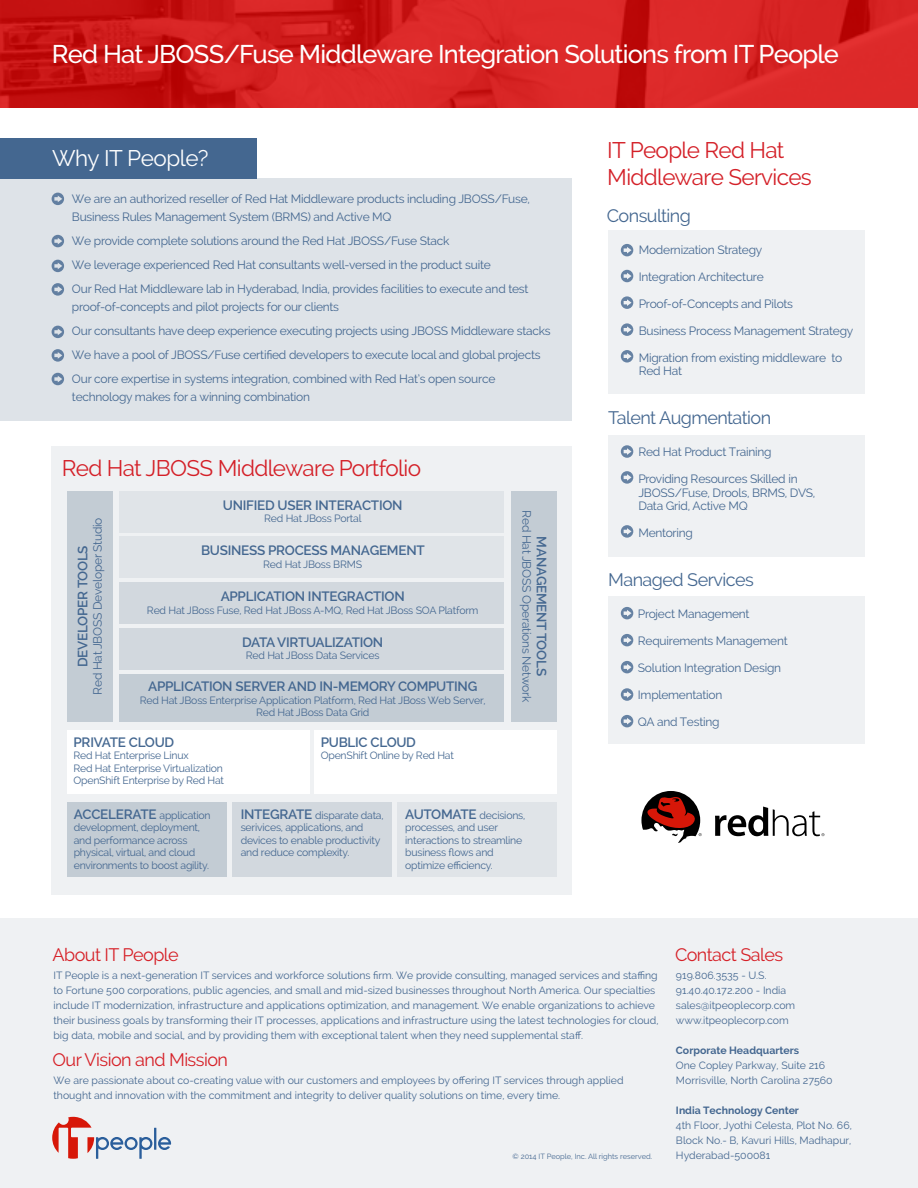
<style>
.page{position:relative;width:918px;height:1188px;background:#fff}
.page>*{position:absolute;margin:0;border:0;box-sizing:border-box;transform-origin:0 0}
.t1{font:500 25.5px "Raleway";letter-spacing:-.03em;color:#fff}
.t2{font:22.5px/27px "Raleway";letter-spacing:-.03em;color:#d42028}
.t3{font:22.5px "Raleway";letter-spacing:-.02em;color:#fff}
.t4{font:18px "Raleway";letter-spacing:-.03em;color:#d62027}
.t5{font:18px "Raleway";letter-spacing:-.03em;color:#446790}
.t6{font:600 13.5px "Raleway";letter-spacing:-.02em;color:#446790}
.t7{font:12px/24px "Raleway";letter-spacing:-.02em;color:#446790}
.t8{font:10.5px/15px "Raleway";color:#446790}
.t9{font:10.5px/12.6px "Raleway";letter-spacing:-.02em;color:#446790}
.t10{font:700 10.5px "Raleway";color:#446790}
.t11{font:7.5px "Raleway";color:#446790}
.s1{font-weight:600;font-size:13.5px}
</style>
<div class="page">
<div style="left:608px;top:231px;width:256px;height:163px;background:#eff1f3"></div>
<div style="left:608px;top:436px;width:256px;height:121px;background:#eff1f3"></div>
<div style="left:608px;top:597px;width:256px;height:147px;background:#eff1f3"></div>
<div style="left:52px;top:446px;width:520px;height:448px;background:#eff1f3"></div>
<div style="left:67px;top:491px;width:45px;height:231px;background:#c3ccd4"></div>
<div style="left:0;top:178px;width:572px;height:243px;background:#dee3e8"></div>
<div style="left:0;top:138px;width:256px;height:40px;background:#446790"></div>
<svg style="left:52px;top:193px;width:12px;height:12px"></svg>
<svg style="left:52px;top:235px;width:12px;height:12px"></svg>
<svg style="left:52px;top:260px;width:12px;height:12px"></svg>
<svg style="left:52px;top:326px;width:12px;height:12px"></svg>
<svg style="left:52px;top:349px;width:12px;height:13px"></svg>
<svg style="left:52px;top:373px;width:12px;height:12px"></svg>
<svg style="left:621px;top:244px;width:12px;height:12px"></svg>
<svg style="left:621px;top:270px;width:12px;height:12px"></svg>
<svg style="left:621px;top:296px;width:12px;height:13px"></svg>
<svg style="left:621px;top:323px;width:12px;height:13px"></svg>
<svg style="left:621px;top:350px;width:12px;height:13px"></svg>
<svg style="left:621px;top:445px;width:12px;height:13px"></svg>
<svg style="left:621px;top:471px;width:12px;height:13px"></svg>
<svg style="left:621px;top:525px;width:12px;height:13px"></svg>
<svg style="left:621px;top:607px;width:12px;height:12px"></svg>
<svg style="left:621px;top:634px;width:12px;height:12px"></svg>
<svg style="left:621px;top:661px;width:12px;height:12px"></svg>
<svg style="left:621px;top:688px;width:12px;height:13px"></svg>
<svg style="left:621px;top:715px;width:12px;height:12px"></svg>
<svg style="left:52px;top:283px;width:12px;height:13px"></svg>
<div style="left:512px;top:491px;width:45px;height:231px;background:#c3ccd4"></div>
<div style="left:119px;top:491px;width:385px;height:41px;background:#e0e4e8"></div>
<div style="left:119px;top:537px;width:385px;height:41px;background:#e0e4e8"></div>
<div style="left:119px;top:583px;width:385px;height:41px;background:#d2d8de"></div>
<div style="left:119px;top:628px;width:385px;height:41px;background:#d2d8de"></div>
<div style="left:119px;top:674px;width:385px;height:48px;background:#c3ccd4"></div>
<div style="left:67px;top:730px;width:242px;height:64px;background:#fff"></div>
<div style="left:67px;top:802px;width:160px;height:74px;background:#c3ccd4"></div>
<div style="left:233px;top:802px;width:159px;height:74px;background:#d2d8de"></div>
<div style="left:397px;top:802px;width:159px;height:74px;background:#e0e4e8"></div>
<div style="left:314px;top:730px;width:243px;height:64px;background:#fff"></div>
<svg style="left:641px;top:791px;width:61px;height:52px"></svg>
<svg style="left:715px;top:807px;width:109px;height:29px"></svg>
<div style="left:0;top:918px;width:918px;height:270px;background:#eff1f3"></div>
<svg style="left:158px;top:1137px;width:13px;height:13px"></svg>
<hr style="left:154px;top:1128px;width:2px;height:22px;background:#2a5e9b">
<svg style="left:52px;top:1117px;width:100px;height:42px"></svg>
<img style="left:0;top:0;width:918px;height:108px">
<h1 class="t1" style="left:52px;top:39px;width:789px">Red Hat JBOSS/Fuse Middleware Integration Solutions from IT People</h1>
<h2 class="t3" style="left:52px;top:145px;width:158px">Why IT People?</h2>
<p class="t7" style="left:72px;top:190px;width:460px;line-height:18px">We are an authorized reseller of Red Hat Middleware products including JBOSS/Fuse,<br>Business Rules Management System (BRMS) and Active MQ</p>
<p class="t7" style="left:72px;top:229px;width:458px">We provide complete solutions around the Red Hat JBOSS/Fuse Stack<br>We leverage experienced Red Hat consultants well-versed in the product suite<br>Our Red Hat Middleware lab in Hyderabad, India, provides facilities to execute and test</p>
<p class="t7" style="left:72px;top:295px;width:480px">proof-of-concepts and pilot projects for our clients<br>Our consultants have deep experience executing projects using JBOSS Middleware stacks We have a pool of JBOSS/Fuse certified developers to execute local and global projects Our core expertise in systems integration, combined with Red Hat’s open source</p>
<p class="t7" style="left:72px;top:385px;width:240px">technology makes for a winning combination</p>
<h2 class="t2" style="left:62px;top:455px;width:361px">Red Hat JBOSS Middleware Portfolio</h2>
<p class="t6" style="left:223px;top:497px;width:181px">UNIFIED USER INTERACTION</p>
<p class="t7" style="left:539px;top:510px;width:193px;rotate:90deg">Red Hat JBOSS Operations Network</p>
<p class="t9" style="left:264px;top:512px;width:99px">Red Hat JBoss Portal</p>
<p class="t6" style="left:201px;top:543px;width:225px">BUSINESS PROCESS MANAGEMENT</p>
<p class="t9" style="left:263px;top:558px;width:100px">Red Hat JBoss BRMS</p>
<p class="t6" style="left:221px;top:589px;width:186px">APPLICATION INTEGRACTION</p>
<p class="t9" style="left:147px;top:604px;width:333px">Red Hat JBoss Fuse, Red Hat JBoss A-MQ, Red Hat JBoss SOA Platform</p>
<p class="t6" style="left:242px;top:634px;width:143px">DATA VIRTUALIZATION</p>
<p class="t9" style="left:246px;top:649px;width:135px">Red Hat JBoss Data Services</p>
<p class="t6" style="left:148px;top:679px;width:331px">APPLICATION SERVER AND IN-MEMORY COMPUTING</p>
<p class="t9" style="left:140px;top:694px;width:348px;text-align:center">Red Hat JBoss Enterprise Application Platform, Red Hat JBoss Web Server,<br>Red Hat JBoss Data Grid</p>
<p class="t6" style="left:73px;top:734px;width:102px">PRIVATE CLOUD</p>
<p class="t9" style="left:73px;top:749px;width:152px">Red Hat Enterprise Linux<br>Red Hat Enterprise Virtualization<br>OpenShift Enterprise by Red Hat</p>
<p class="t9" style="left:74px;top:809px;width:138px"><span class="s1">ACCELERATE</span> application development, deployment, and performance across physical, virtual, and cloud environments to boost agility.</p>
<p class="t9" style="left:241px;top:809px;width:144px"><span class="s1">INTEGRATE</span> disparate data, serivices, applications, and devices to enable productivity and reduce complexity.</p>
<p class="t9" style="left:405px;top:809px;width:122px"><span class="s1">AUTOMATE</span> decisions, processes, and user interactions to streamline business flows and optimize efficiency.</p>
<p class="t7" style="left:86px;top:695px;width:179px;rotate:-90deg">Red Hat JBOSS Developer Studio</p>
<p class="t6" style="left:549px;top:536px;width:141px;rotate:90deg">MANAGEMENT TOOLS</p>
<p class="t6" style="left:75px;top:667px;width:123px;rotate:-90deg">DEVELOPER TOOLS</p>
<p class="t6" style="left:321px;top:734px;width:97px">PUBLIC CLOUD</p>
<p class="t9" style="left:321px;top:749px;width:135px">OpenShift Online by Red Hat</p>
<h2 class="t2" style="left:607px;top:137px;width:206px">IT People Red Hat<br>Middleware Services</h2>
<h3 class="t5" style="left:607px;top:205px;width:86px">Consulting</h3>
<p class="t7" style="left:639px;top:238px;width:125px">Modernization Strategy</p>
<p class="t7" style="left:639px;top:265px;width:127px">Integration Architecture</p>
<p class="t7" style="left:639px;top:292px;width:156px">Proof-of-Concepts and Pilots</p>
<p class="t7" style="left:639px;top:319px;width:216px">Business Process Management Strategy</p>
<p class="t7" style="left:639px;top:351px;width:205px;line-height:13.5px">Migration from existing middleware to<br>Red Hat</p>
<h3 class="t5" style="left:608px;top:407px;width:164px">Talent Augmentation</h3>
<p class="t7" style="left:638px;top:440px;width:135px">Red Hat Product Training</p>
<p class="t7" style="left:638px;top:472px;width:178px;line-height:13.5px">Providing Resources Skilled in<br>JBOSS/Fuse, Drools, BRMS, DVS,<br>Data Grid, Active MQ</p>
<p class="t7" style="left:638px;top:521px;width:56px">Mentoring</p>
<h3 class="t5" style="left:608px;top:569px;width:147px">Managed Services</h3>
<p class="t7" style="left:638px;top:602px;width:113px">Project Management</p>
<p class="t7" style="left:638px;top:629px;width:151px">Requirements Management</p>
<p class="t7" style="left:638px;top:656px;width:145px">Solution Integration Design</p>
<p class="t7" style="left:638px;top:683px;width:86px">Implementation</p>
<p class="t7" style="left:638px;top:710px;width:83px">QA and Testing</p>
<h3 class="t4" style="left:53px;top:944px;width:128px">About IT People</h3>
<p class="t8" style="left:53px;top:967px;width:607px">IT People is a next-generation IT services and workforce solutions firm. We provide consulting, managed services and staffing to Fortune 500 corporations, public agencies, and small and mid-sized businesses throughout North America. Our specialties include IT modernization, infrastructure and applications optimization, and management. We enable organizations to achieve their business goals by transforming their IT processes, applications and infrastructure using the latest technologies for cloud, big data, mobile and social, and by providing them with exceptional talent when they need supplemental staff.</p>
<h3 class="t4" style="left:53px;top:1049px;width:177px">Our Vision and Mission</h3>
<p class="t8" style="left:53px;top:1072px;width:572px">We are passionate about co-creating value with our customers and employees by offering IT services through applied thought and innovation with the commitment and integrity to deliver quality solutions on time, every time.</p>
<p class="t11" style="left:512px;top:1152px;width:141px">© 2014 IT People, Inc. All rights reserved.</p>
<h3 class="t4" style="left:675px;top:944px;width:110px">Contact Sales</h3>
<p class="t8" style="left:676px;top:967px;width:121px">919.806.3535 - U.S.<br>91.40.40.172.200 - India sales@itpeoplecorp.com www.itpeoplecorp.com</p>
<p class="t10" style="left:676px;top:1044px;width:125px">Corporate Headquarters</p>
<p class="t8" style="left:676px;top:1057px;width:158px">One Copley Parkway, Suite 216<br>Morrisville, North Carolina 27560</p>
<p class="t10" style="left:676px;top:1104px;width:125px">India Technology Center</p>
<p class="t8" style="left:676px;top:1117px;width:177px;text-align:justify">4th Floor, Jyothi Celesta, Plot No. 66, Block No.- B, Kavuri Hills, Madhapur, Hyderabad-500081</p>
</div>
